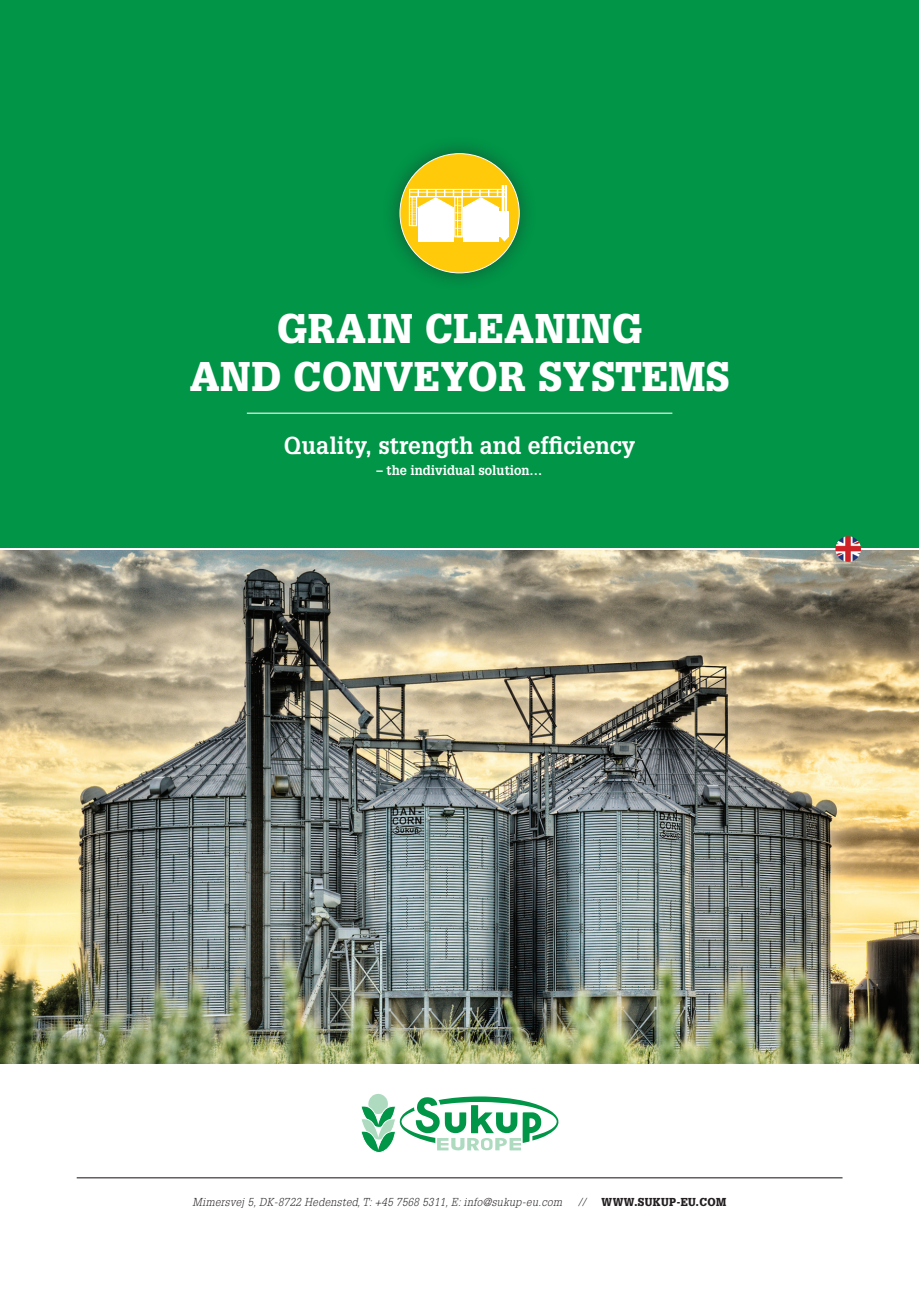
<style>
.page{position:relative;width:919px;height:1289px;background:#fff}
.page>*{position:absolute;margin:0;border:0;box-sizing:border-box;transform-origin:0 0}
.t1{font:900 40.5px/48px "Glypha LT Std";letter-spacing:.02em;color:#fff;text-align:center;scale:.95 1}
.t2{font:700 24px "Glypha LT Std";color:#fff;scale:.95 1}
.t3{font:700 13.5px "Glypha LT Std";color:#fff;scale:.95 1}
.t4{font:italic 300 11.25px "Glypha LT Std";letter-spacing:.04em;color:#231f20;scale:.95 1}
.t5{font:900 11.25px "Glypha LT Std";letter-spacing:.04em;color:#231f20;scale:.95 1}
</style>
<div class="page">
<div style="left:0;top:0;width:918px;height:547px;background:#009547"></div>
<div style="left:381px;top:134px;width:157px;height:158px;background:#231f20;opacity:.5"></div>
<div style="left:400px;top:154px;width:119px;height:119px;background:#feca0a;border-radius:50%"></div>
<hr style="left:247px;top:412px;width:425px;height:1px;background:#fff">
<img style="left:1px;top:550px;width:917px;height:513px">
<svg style="left:409px;top:185px;width:100px;height:56px"></svg>
<hr style="left:77px;top:1177px;width:765px;height:1px;background:#231f20">
<svg style="left:368px;top:1093px;width:20px;height:20px"></svg>
<svg style="left:361px;top:1096px;width:197px;height:56px"></svg>
<img style="left:835px;top:536px;width:25px;height:26px;border-radius:13px">
<h1 class="t1" style="left:190px;top:304px;width:569px">GRAIN CLEANING<br>AND CONVEYOR SYSTEMS</h1>
<h2 class="t2" style="left:284px;top:430px;width:371px">Quality, strength and efficiency</h2>
<p class="t3" style="left:376px;top:461px;width:176px">– the individual solution…</p>
<p class="t4" style="left:193px;top:1195px;width:390px">Mimersvej 5, DK-8722 Hedensted, T: +45 7568 5311, E: info@sukup-eu.com</p>
<p class="t4" style="left:578px;top:1195px;width:10px">//</p>
<p class="t5" style="left:601px;top:1195px;width:133px">WWW.SUKUP-EU.COM</p>
</div>
